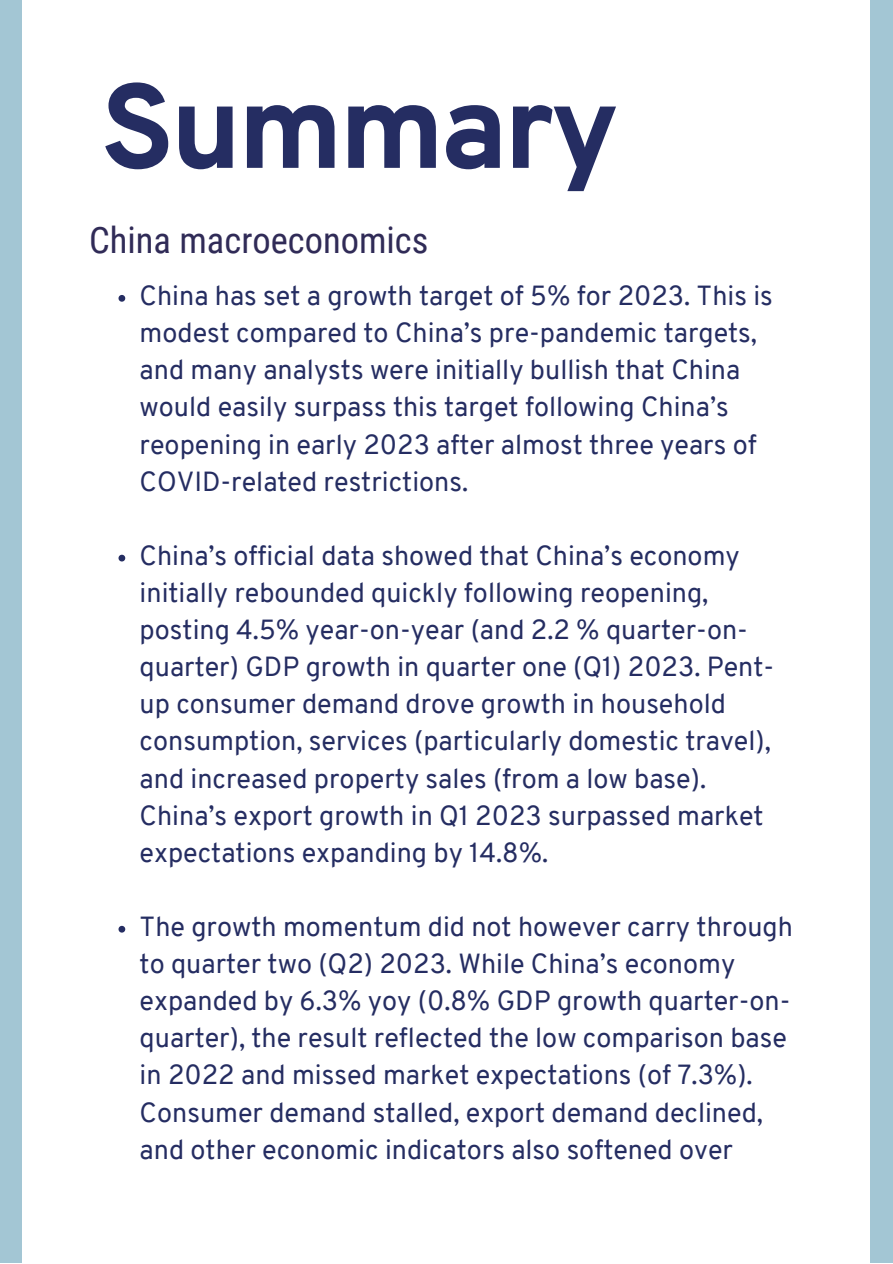
<style>
.page{position:relative;width:893px;height:1264px;background:#fff}
.page>*{position:absolute;margin:0;border:0;box-sizing:border-box;transform-origin:0 0}
.t1{font:800 119.85px "Overpass";letter-spacing:-.03em;color:#252d62}
.t2{font:36.45px "Roboto Condensed";color:#302b57}
.t3{font:27px/37px "Overpass";color:#252d62}
</style>
<div class="page">
<div style="left:0;top:0;width:892px;height:1262px;background:#a3c6d4"></div>
<div style="left:22px;top:0;width:848px;height:1262px;background:#fff"></div>
<svg style="left:118px;top:295px;width:7px;height:7px"></svg>
<svg style="left:118px;top:554px;width:7px;height:7px"></svg>
<svg style="left:118px;top:925px;width:7px;height:7px"></svg>
<p class="t1" style="left:100px;top:78px;width:520px">Summary</p>
<p class="t2" style="left:89px;top:219px;width:340px">China macroeconomics</p>
<p class="t3" style="left:140px;top:280px;width:634px">China has set a growth target of 5% for 2023. This is modest compared to China’s pre-pandemic targets, and many analysts were initially bullish that China would easily surpass this target following China’s reopening in early 2023 after almost three years of COVID-related restrictions.</p>
<p class="t3" style="left:140px;top:539px;width:636px">China’s official data showed that China’s economy initially rebounded quickly following reopening, posting 4.5% year-on-year (and 2.2 % quarter-on&shy;quarter) GDP growth in quarter one (Q1) 2023. Pent&shy;up consumer demand drove growth in household consumption, services (particularly domestic travel), and increased property sales (from a low base).<br>China’s export growth in Q1 2023 surpassed market expectations expanding by 14.8%.</p>
<p class="t3" style="left:140px;top:910px;width:654px">The growth momentum did not however carry through to quarter two (Q2) 2023. While China’s economy expanded by 6.3% yoy (0.8% GDP growth quarter-on&shy;quarter), the result reflected the low comparison base in 2022 and missed market expectations (of 7.3%).<br>Consumer demand stalled, export demand declined, and other economic indicators also softened over</p>
</div>
